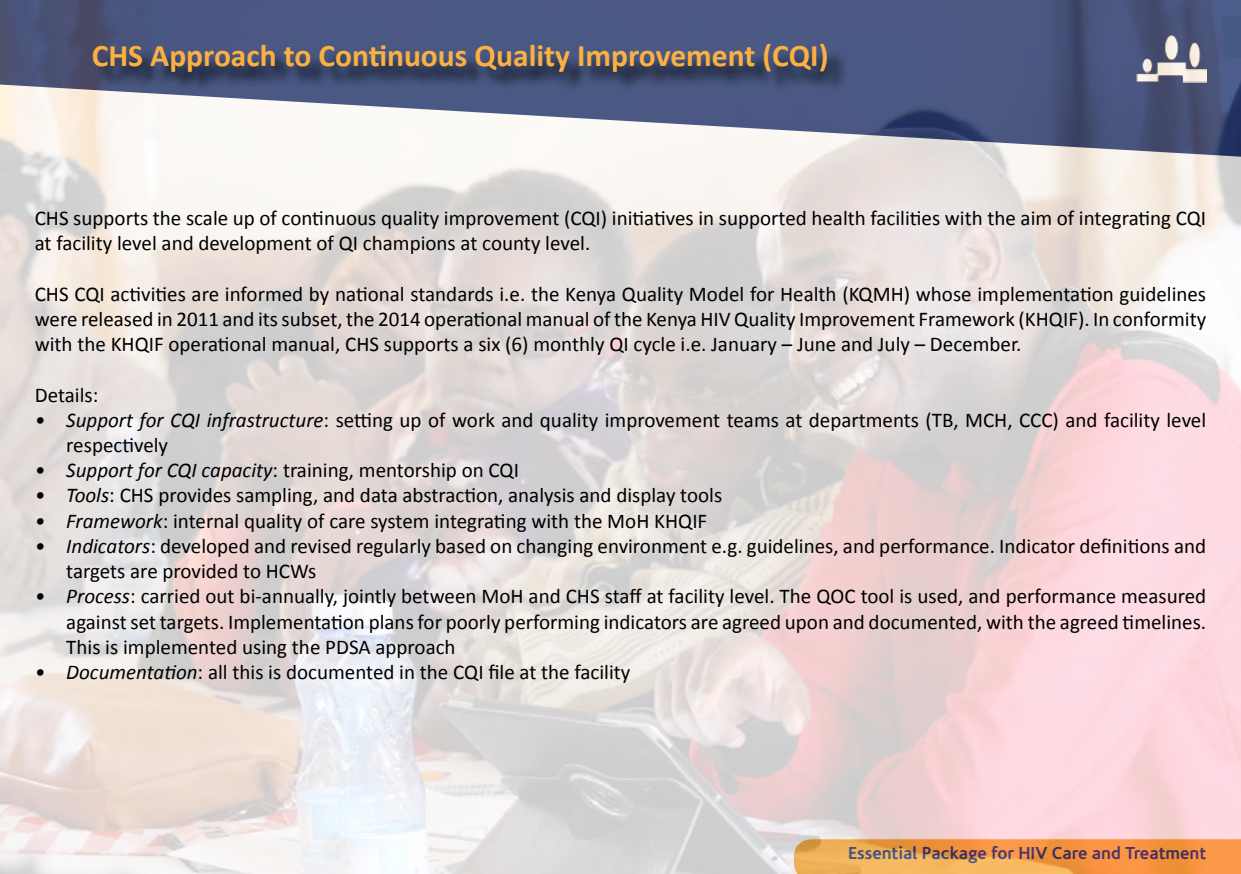
<style>
.page{position:relative;width:1241px;height:874px;background:#fff}
.page>*{position:absolute;margin:0;border:0;box-sizing:border-box;transform-origin:0 0}
.t1{font:700 31.5px "Calibri";color:#fbb040}
.t2{font:21px/25.2px "Calibri";color:#000}
.t3{font:700 17.5px "Corisande";color:#223771}
.s1{font-style:italic}
</style>
<div class="page">
<img style="left:0;top:0;width:1240px;height:873px">
<div style="left:96px;top:48px;width:752px;height:45px;background:#000;opacity:.75"></div>
<h1 class="t1" style="left:92px;top:35px;width:738px">CHS Approach to Continuous Quality Improvement (CQI)</h1>
<p class="t2" style="left:35px;top:205px;width:1172px">CHS supports the scale up of continuous quality improvement (CQI) initiatives in supported health facilities with the aim of integrating CQI at facility level and development of QI champions at county level.</p>
<p class="t2" style="left:35px;top:281px;width:1172px;text-align:justify">CHS CQI activities are informed by national standards i.e. the Kenya Quality Model for Health (KQMH) whose implementation guidelines were released in 2011 and its subset, the 2014 operational manual of the Kenya HIV Quality Improvement Framework (KHQIF). In conformity with the KHQIF operational manual, CHS supports a six (6) monthly QI cycle i.e. January – June and July – December.</p>
<p class="t2" style="left:35px;top:382px;width:65px">Details:</p>
<p class="t2" style="left:66px;top:407px;width:1141px;text-indent:-31px"><span class="s1">• Support for CQI infrastructure</span>: setting up of work and quality improvement teams at departments (TB, MCH, CCC) and facility level respectively</p>
<p class="t2" style="left:35px;top:457px;width:485px"><span class="s1">• Support for CQI capacity</span>: training, mentorship on CQI</p>
<p class="t2" style="left:35px;top:482px;width:689px"><span class="s1">• Tools</span>: CHS provides sampling, and data abstraction, analysis and display tools</p>
<p class="t2" style="left:35px;top:508px;width:674px"><span class="s1">• Framework</span>: internal quality of care system integrating with the MoH KHQIF</p>
<p class="t2" style="left:66px;top:533px;width:1141px;text-indent:-31px"><span class="s1">• Indicators</span>: developed and revised regularly based on changing environment e.g. guidelines, and performance. Indicator definitions and targets are provided to HCWs</p>
<p class="t2" style="left:66px;top:583px;width:1141px;text-align:justify;text-indent:-31px"><span class="s1">• Process</span>: carried out bi-annually, jointly between MoH and CHS staff at facility level. The QOC tool is used, and performance measured against set targets. Implementation plans for poorly performing indicators are agreed upon and documented, with the agreed timelines.<br>This is implemented using the PDSA approach</p>
<p class="t2" style="left:35px;top:659px;width:597px"><span class="s1">• Documentation</span>: all this is documented in the CQI file at the facility</p>
<p class="t3" style="left:848px;top:842px;width:359px">Essential Package for HIV Care and Treatment</p>
</div>
